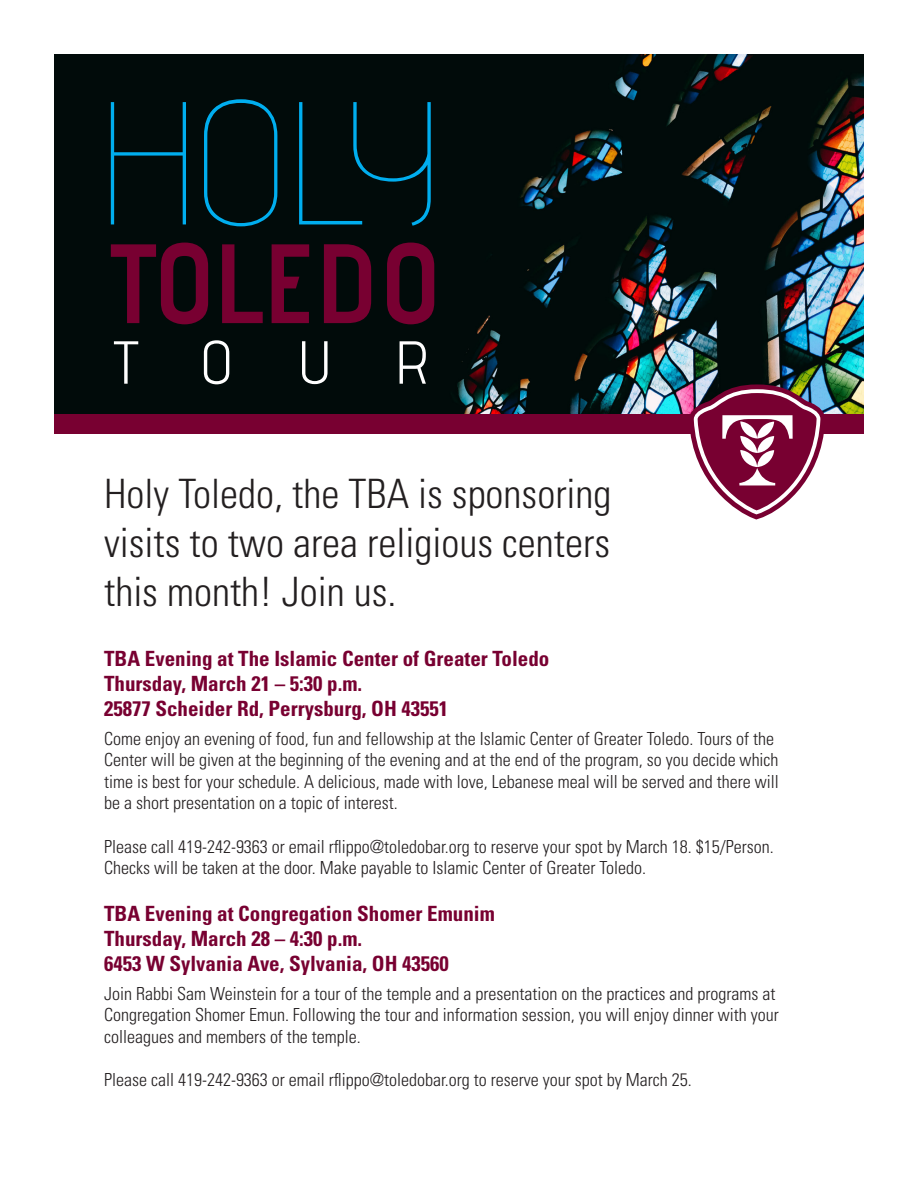
<style>
.page{position:relative;width:918px;height:1188px;background:#fff}
.page>*{position:absolute;margin:0;border:0;box-sizing:border-box;transform-origin:0 0}
.t1{font:100 174.75px "Advent Pro";color:#00aeef}
.t2{font:700 112.5px "Advent Pro";color:#780031}
.t3{font:60.6px "Advent Pro";color:#fff}
.t4{font:300 condensed 40.5px/48.6px "Univers LT Std";color:#231f20;text-align:justify}
.t5{font:700 condensed 21px "Univers LT Std";color:#780031}
.t6{font:300 condensed 18px/21.6px "Univers LT Std";color:#231f20}
</style>
<div class="page">
<div style="left:54px;top:54px;width:810px;height:378px;background:#010b0a"></div>
<img style="left:148px;top:54px;width:716px;height:361px">
<div style="left:54px;top:415px;width:810px;height:19px;background:#780031"></div>
<svg style="left:680px;top:375px;width:155px;height:145px"></svg>
<p class="t1" style="left:97px;top:60px;width:343px">HOLY</p>
<p class="t2" style="left:111px;top:215px;width:332px">TOLEDO</p>
<p class="t3" style="left:114px;top:325px;width:317px">TOUR</p>
<p class="t4" style="left:104px;top:470px;width:509px">Holy Toledo, the TBA is sponsoring visits to two area religious centers this month! Join us.</p>
<p class="t5" style="left:104px;top:645px;width:447px">TBA Evening at The Islamic Center of Greater Toledo</p>
<p class="t5" style="left:104px;top:671px;width:260px">Thursday, March 21 – 5:30 p.m.</p>
<p class="t5" style="left:104px;top:696px;width:346px">25877 Scheider Rd, Perrysburg, OH 43551</p>
<p class="t6" style="left:104px;top:727px;width:676px">Come enjoy an evening of food, fun and fellowship at the Islamic Center of Greater Toledo. Tours of the Center will be given at the beginning of the evening and at the end of the program, so you decide which time is best for your schedule. A delicious, made with love, Lebanese meal will be served and there will be a short presentation on a topic of interest.</p>
<p class="t6" style="left:104px;top:835px;width:671px">Please call 419-242-9363 or email rflippo@toledobar.org to reserve your spot by March 18. $15/Person.<br>Checks will be taken at the door. Make payable to Islamic Center of Greater Toledo.</p>
<p class="t5" style="left:104px;top:901px;width:392px">TBA Evening at Congregation Shomer Emunim</p>
<p class="t5" style="left:104px;top:926px;width:260px">Thursday, March 28 – 4:30 p.m.</p>
<p class="t5" style="left:104px;top:951px;width:346px">6453 W Sylvania Ave, Sylvania, OH 43560</p>
<p class="t6" style="left:104px;top:983px;width:676px">Join Rabbi Sam Weinstein for a tour of the temple and a presentation on the practices and programs at<br>Congregation Shomer Emun. Following the tour and information session, you will enjoy dinner with your colleagues and members of the temple.</p>
<p class="t6" style="left:104px;top:1069px;width:589px">Please call 419-242-9363 or email rflippo@toledobar.org to reserve your spot by March 25.</p>
</div>
